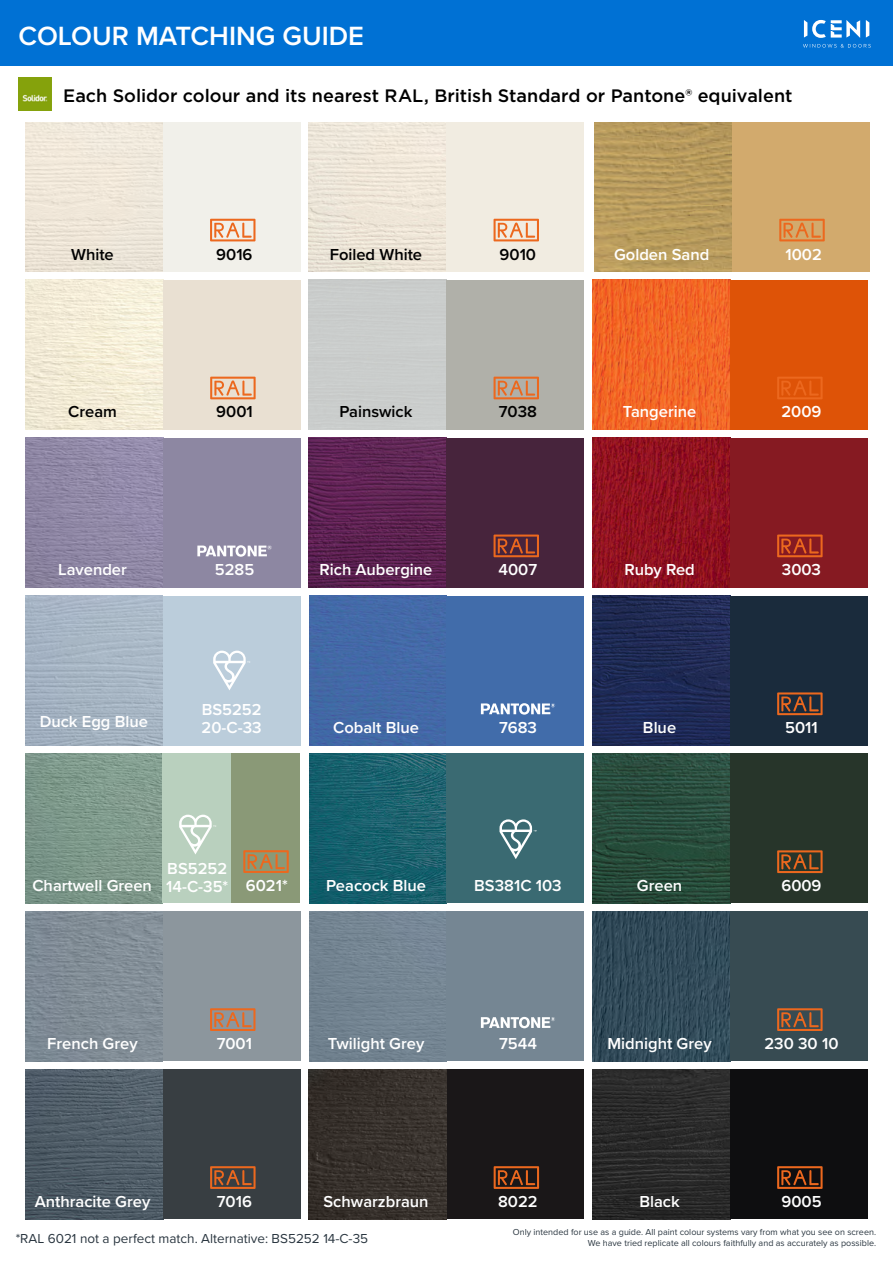
<style>
.page{position:relative;width:893px;height:1263px;background:#fff}
.page>*{position:absolute;margin:0;border:0;box-sizing:border-box;transform-origin:0 0}
.t1{font:600 27.3px "Proxima Nova";color:#fff}
.Sub_head_blue{font:500 18px "Gotham";color:#000}
.t2{font:600 16.5px/18px "Proxima Nova";color:#fff}
.t3{font:600 16.5px "Proxima Nova";color:#000}
.t4{font:13.5px "Proxima Nova";color:#2a3640}
.t5{font:9px/10.8px "Proxima Nova";color:#2a3640;text-align:right}
</style>
<div class="page">
<div style="left:0;top:0;width:893px;height:66px;background:#0071d4"></div>
<svg style="left:804px;top:20px;width:65px;height:18px"></svg>
<svg style="left:803px;top:44px;width:68px;height:4px"></svg>
<img style="left:592px;top:911px;width:138px;height:150px">
<div style="left:730px;top:911px;width:138px;height:150px;background:#374b52"></div>
<svg style="left:777px;top:1008px;width:46px;height:23px"></svg>
<div style="left:309px;top:596px;width:138px;height:149px;background:#4369a7"></div>
<div style="left:447px;top:596px;width:137px;height:149px;background:#416caa"></div>
<svg style="left:481px;top:703px;width:74px;height:12px"></svg>
<img style="left:309px;top:911px;width:138px;height:150px">
<div style="left:447px;top:911px;width:137px;height:150px;background:#758693"></div>
<svg style="left:481px;top:1017px;width:74px;height:11px"></svg>
<img style="left:592px;top:280px;width:138px;height:149px">
<div style="left:730px;top:280px;width:138px;height:149px;background:#de5307"></div>
<svg style="left:777px;top:377px;width:46px;height:22px"></svg>
<div style="left:163px;top:122px;width:137px;height:150px;background:#f1f0ea"></div>
<svg style="left:210px;top:219px;width:45px;height:22px"></svg>
<img style="left:592px;top:596px;width:138px;height:149px">
<div style="left:730px;top:596px;width:138px;height:149px;background:#1a2b3c"></div>
<svg style="left:777px;top:692px;width:46px;height:23px"></svg>
<img style="left:592px;top:754px;width:138px;height:149px">
<div style="left:730px;top:754px;width:138px;height:149px;background:#27352a"></div>
<svg style="left:777px;top:850px;width:46px;height:23px"></svg>
<img style="left:592px;top:438px;width:138px;height:149px">
<div style="left:730px;top:438px;width:138px;height:149px;background:#861a22"></div>
<svg style="left:777px;top:534px;width:46px;height:23px"></svg>
<img style="left:592px;top:1069px;width:138px;height:150px">
<div style="left:730px;top:1069px;width:138px;height:150px;background:#0e0e10"></div>
<svg style="left:777px;top:1166px;width:46px;height:23px"></svg>
<img style="left:25px;top:1069px;width:138px;height:150px">
<div style="left:163px;top:1069px;width:138px;height:150px;background:#383e42"></div>
<svg style="left:210px;top:1166px;width:46px;height:23px"></svg>
<img style="left:25px;top:911px;width:138px;height:150px">
<div style="left:163px;top:911px;width:137px;height:150px;background:#8c969d"></div>
<svg style="left:210px;top:1008px;width:45px;height:23px"></svg>
<img style="left:309px;top:438px;width:137px;height:149px">
<div style="left:446px;top:438px;width:138px;height:149px;background:#47243c"></div>
<svg style="left:494px;top:534px;width:45px;height:23px"></svg>
<img style="left:26px;top:280px;width:137px;height:149px">
<div style="left:163px;top:280px;width:138px;height:149px;background:#e9e0d2"></div>
<svg style="left:210px;top:377px;width:46px;height:22px"></svg>
<img style="left:309px;top:122px;width:137px;height:150px">
<div style="left:446px;top:122px;width:138px;height:150px;background:#f1ece1"></div>
<svg style="left:494px;top:219px;width:45px;height:22px"></svg>
<div style="left:446px;top:1069px;width:138px;height:150px;background:#1a1718"></div>
<img style="left:309px;top:1069px;width:137px;height:150px">
<svg style="left:494px;top:1166px;width:45px;height:23px"></svg>
<div style="left:446px;top:280px;width:138px;height:149px;background:#b0b0a9"></div>
<svg style="left:494px;top:377px;width:45px;height:22px"></svg>
<img style="left:595px;top:122px;width:137px;height:150px">
<div style="left:732px;top:122px;width:138px;height:150px;background:#d2aa6d"></div>
<svg style="left:779px;top:219px;width:46px;height:22px"></svg>
<img style="left:18px;top:77px;width:34px;height:34px">
<img style="left:25px;top:596px;width:138px;height:149px">
<div style="left:163px;top:596px;width:137px;height:149px;background:#bbcddb"></div>
<svg style="left:213px;top:651px;width:37px;height:39px"></svg>
<div style="left:231px;top:753px;width:69px;height:150px;background:#8a9977"></div>
<img style="left:25px;top:753px;width:137px;height:150px">
<div style="left:162px;top:753px;width:69px;height:150px;background:#b9d0be"></div>
<svg style="left:243px;top:850px;width:46px;height:23px"></svg>
<svg style="left:179px;top:815px;width:37px;height:39px"></svg>
<img style="left:309px;top:754px;width:138px;height:149px">
<div style="left:447px;top:754px;width:137px;height:149px;background:#3a6a72"></div>
<svg style="left:499px;top:819px;width:37px;height:40px"></svg>
<img style="left:26px;top:438px;width:137px;height:149px">
<div style="left:163px;top:438px;width:138px;height:149px;background:#8d87a2"></div>
<svg style="left:197px;top:545px;width:75px;height:12px"></svg>
<p class="t1" style="left:18px;top:15px;width:347px">COLOUR MATCHING GUIDE</p>
<p class="Sub_head_blue" style="left:63px;top:84px;width:731px">Each Solidor colour and its nearest RAL, British Standard or Pantone® equivalent</p>
<p class="t3" style="left:71px;top:242px;width:44px">White</p>
<p class="t3" style="left:216px;top:242px;width:38px">9016</p>
<p class="t3" style="left:330px;top:242px;width:94px">Foiled White</p>
<p class="t3" style="left:500px;top:242px;width:38px">9010</p>
<p class="t2" style="left:614px;top:245px;width:97px">Golden Sand</p>
<p class="t2" style="left:785px;top:245px;width:38px">1002</p>
<p class="t3" style="left:68px;top:400px;width:50px">Cream</p>
<p class="t3" style="left:216px;top:400px;width:38px">9001</p>
<p class="t3" style="left:339px;top:400px;width:74px">Painswick</p>
<p class="t3" style="left:499px;top:400px;width:40px">7038</p>
<p class="t2" style="left:58px;top:560px;width:70px">Lavender</p>
<p class="t2" style="left:215px;top:560px;width:41px">5285</p>
<p class="t2" style="left:40px;top:712px;width:110px">Duck Egg Blue</p>
<p class="t2" style="left:202px;top:699px;width:61px">BS5252</p>
<p class="t2" style="left:202px;top:717px;width:62px">20-C-33</p>
<p class="t2" style="left:319px;top:560px;width:114px">Rich Aubergine</p>
<p class="t2" style="left:498px;top:560px;width:40px">4007</p>
<p class="t2" style="left:333px;top:718px;width:87px">Cobalt Blue</p>
<p class="t2" style="left:499px;top:718px;width:39px">7683</p>
<p class="t2" style="left:166px;top:859px;width:64px">BS5252<br>14-C-35*</p>
<p class="t2" style="left:32px;top:876px;width:121px">Chartwell Green</p>
<p class="t2" style="left:246px;top:876px;width:43px">6021*</p>
<p class="t2" style="left:326px;top:876px;width:101px">Peacock Blue</p>
<p class="t2" style="left:474px;top:876px;width:89px">BS381C 103</p>
<p class="t2" style="left:623px;top:402px;width:75px">Tangerine</p>
<p class="t2" style="left:781px;top:402px;width:42px">2009</p>
<p class="t2" style="left:624px;top:560px;width:72px">Ruby Red</p>
<p class="t2" style="left:782px;top:560px;width:41px">3003</p>
<p class="t2" style="left:643px;top:718px;width:35px">Blue</p>
<p class="t2" style="left:785px;top:718px;width:34px">5011</p>
<p class="t2" style="left:637px;top:876px;width:47px">Green</p>
<p class="t2" style="left:781px;top:876px;width:42px">6009</p>
<p class="t2" style="left:47px;top:1034px;width:92px">French Grey</p>
<p class="t2" style="left:217px;top:1034px;width:37px">7001</p>
<p class="t2" style="left:328px;top:1034px;width:98px">Twilight Grey</p>
<p class="t2" style="left:499px;top:1034px;width:39px">7544</p>
<p class="t2" style="left:607px;top:1034px;width:106px">Midnight Grey</p>
<p class="t2" style="left:764px;top:1034px;width:76px">230 30 10</p>
<p class="t2" style="left:35px;top:1192px;width:117px">Anthracite Grey</p>
<p class="t2" style="left:217px;top:1192px;width:37px">7016</p>
<p class="t2" style="left:639px;top:1192px;width:42px">Black</p>
<p class="t2" style="left:781px;top:1192px;width:42px">9005</p>
<p class="t2" style="left:323px;top:1192px;width:107px">Schwarzbraun</p>
<p class="t2" style="left:498px;top:1192px;width:41px">8022</p>
<p class="t4" style="left:16px;top:1229px;width:354px">*RAL 6021 not a perfect match. Alternative: BS5252 14-C-35</p>
<p class="t5" style="left:513px;top:1226px;width:365px">Only intended for use as a guide. All paint colour systems vary from what you see on screen.<br>We have tried replicate all colours faithfully and as accurately as possible.</p>
</div>
